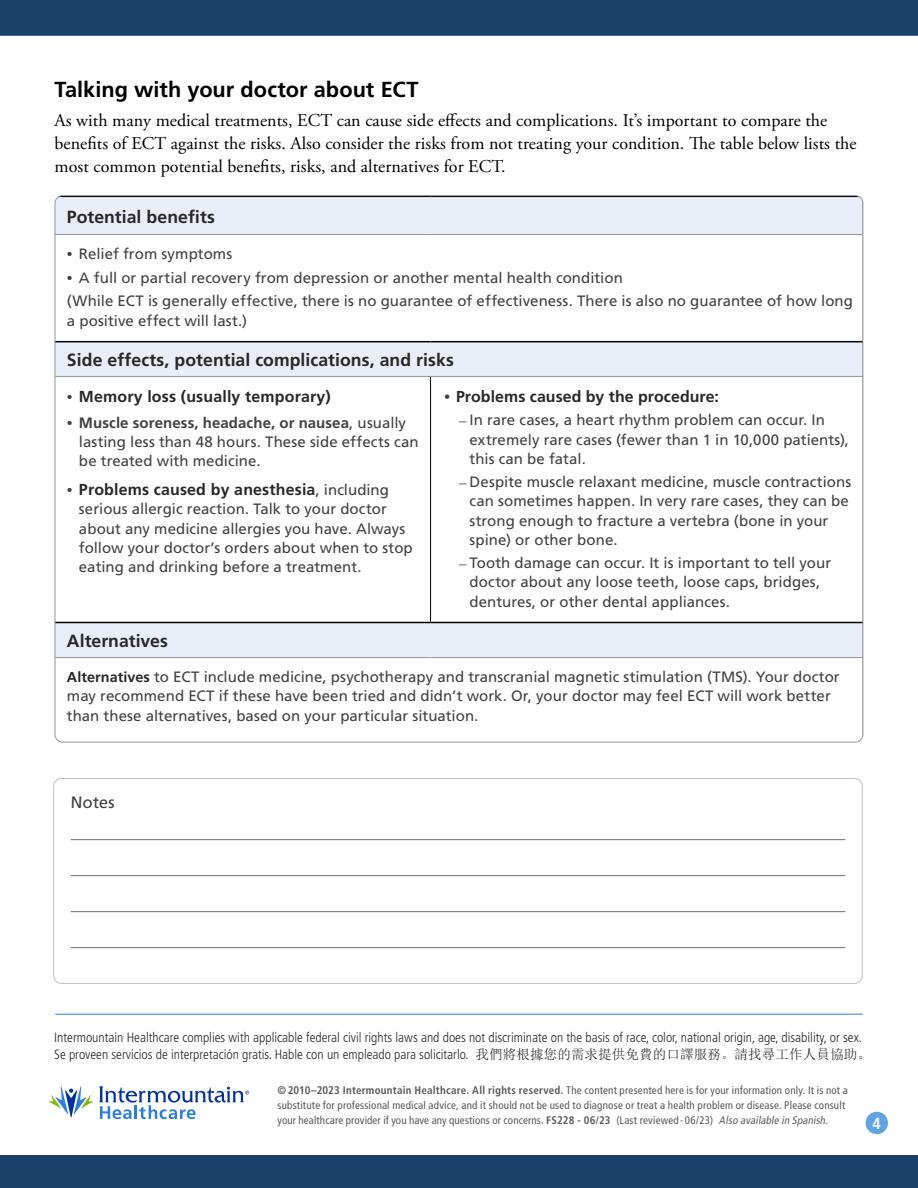
<style>
.page{position:relative;width:918px;height:1188px;background:#fff}
.page>*{position:absolute;margin:0;border:0;box-sizing:border-box;transform-origin:0 0}
.Level_1__h2{font:700 21.75px "Frutiger LT Std";color:#000}
.Main__p{font:18px/23.2px "Adobe Garamond Pro";color:#000}
.t1{font:700 17.7px "Frutiger LT Std";letter-spacing:.005em;color:#292829}
.Main_table{font:16.5px "Frutiger LT Std";color:#414042}
.t2{font:700 condensed 16.2px "Frutiger LT Std";color:#fff}
.t3{font:700 15.9px "Frutiger LT Std";letter-spacing:.01em;color:#292829}
.t4{font:15px/19.2px "Frutiger LT Std";letter-spacing:.005em;color:#414042}
.t5{font:300 condensed 13.5px/16.5px "Frutiger LT Std";color:#292829}
.Footer___h6{font:condensed 10.95px/15px "Frutiger LT Std";letter-spacing:.015em;color:#58595b}
.s1{font-family:"Adobe Garamond Pro"}
.s2{font-family:"Adobe Garamond Pro";font-weight:400;font-size:15px;color:#414042}
.s3{font-weight:700}
.s4{font-weight:400;font-size:15px;color:#414042}
.s5{font-family:"Adobe Garamond Pro";font-weight:400;color:#414042}
.s6{font-weight:700;font-size:14.4px;color:#292829}
.s7{font-family:"Sim Sun";font-weight:400;font-stretch:normal}
.s8{font-style:italic;color:#5d5d60}
</style>
<div class="page">
<div style="left:866px;top:1112px;width:22px;height:22px;background:#61a4e4;border-radius:50%"></div>
<div style="left:0;top:0;width:918px;height:35px;background:#1a3e67"></div>
<div style="left:0;top:1156px;width:918px;height:32px;background:#1a3e67"></div>
<hr style="left:55px;top:1014px;width:808px;height:1px;background:#6baae6">
<svg style="left:49px;top:1086px;width:44px;height:31px"></svg>
<svg style="left:99px;top:1086px;width:150px;height:33px"></svg>
<hr style="left:71px;top:839px;width:774px;height:1px;background:#6d6e71">
<hr style="left:71px;top:875px;width:774px;height:1px;background:#6d6e71">
<hr style="left:71px;top:911px;width:774px;height:1px;background:#6d6e71">
<hr style="left:71px;top:947px;width:774px;height:1px;background:#6d6e71">
<div style="left:53px;top:778px;width:810px;height:206px;border:1px solid #bcbec0;border-radius:8px"></div>
<svg style="left:55px;top:197px;width:808px;height:460px"></svg>
<hr style="left:55px;top:196px;width:376px;height:1px;background:#000">
<hr style="left:431px;top:196px;width:432px;height:1px;background:#000">
<hr style="left:430px;top:377px;width:1px;height:245px;background:#000">
<hr style="left:863px;top:376px;width:1px;height:246px;background:#000">
<hr style="left:863px;top:658px;width:1px;height:84px;background:#000">
<hr style="left:863px;top:623px;width:1px;height:34px;background:#0033a1">
<hr style="left:863px;top:197px;width:1px;height:37px;background:#000">
<hr style="left:863px;top:234px;width:1px;height:108px;background:#000">
<hr style="left:863px;top:342px;width:1px;height:34px;background:#000">
<hr style="left:55px;top:341px;width:376px;height:1px;background:#000">
<hr style="left:431px;top:341px;width:432px;height:1px;background:#000">
<hr style="left:55px;top:622px;width:376px;height:1px;background:#000">
<hr style="left:431px;top:622px;width:432px;height:1px;background:#000">
<hr style="left:55px;top:234px;width:376px;height:1px;background:#939598">
<hr style="left:431px;top:234px;width:432px;height:1px;background:#939598">
<hr style="left:55px;top:376px;width:376px;height:1px;background:#939598">
<hr style="left:431px;top:376px;width:432px;height:1px;background:#939598">
<hr style="left:55px;top:657px;width:376px;height:1px;background:#939598">
<hr style="left:431px;top:657px;width:432px;height:1px;background:#939598">
<p class="Level_1__h2" style="left:55px;top:77px;width:366px">Talking with your doctor about ECT</p>
<p class="Main__p" style="left:55px;top:109px;width:804px">As with many medical treatments, ECT can cause side effects and complications. It’s important to compare the benefits of ECT against the risks. Also consider the risks from not treating your condition. The table below lists the most common potential benefits, risks, and alternatives for ECT.</p>
<p class="t1" style="left:67px;top:206px;width:149px">Potential benefits</p>
<p class="t4" style="left:67px;top:244px;width:167px"><span class="s1">•</span> Relief from symptoms</p>
<p class="t4" style="left:67px;top:266px;width:788px;line-height:23.7px"><span class="s1">•</span> A full or partial recovery from depression or another mental health condition<br>(While ECT is generally effective, there is no guarantee of effectiveness. There is also no guarantee of how long</p>
<p class="t4" style="left:67px;top:311px;width:182px">a positive effect will last.)</p>
<p class="t1" style="left:67px;top:349px;width:388px">Side effects, potential complications, and risks</p>
<p class="t3" style="left:67px;top:387px;width:265px"><span class="s2">•</span> Memory loss (usually temporary)</p>
<p class="t4" style="left:79px;top:413px;width:341px;text-indent:-12px"><span class="s1">•</span> <span class="s3">Muscle soreness, headache, or nausea</span>, usually lasting less than 48 hours. These side effects can be treated with medicine.</p>
<p class="t3" style="left:67px;top:480px;width:324px"><span class="s2">•</span> Problems caused by anesthesia<span class="s4">, including</span></p>
<p class="t4" style="left:79px;top:500px;width:335px">serious allergic reaction. Talk to your doctor about any medicine allergies you have. Always follow your doctor’s orders about when to stop eating and drinking before a treatment.</p>
<p class="t3" style="left:444px;top:387px;width:276px"><span class="s5">•</span> Problems caused by the procedure:</p>
<p class="t4" style="left:470px;top:411px;width:381px;text-indent:-10px"><span class="s1">–</span> In rare cases, a heart rhythm problem can occur. In extremely rare cases (fewer than 1 in 10,000 patients), this can be fatal.</p>
<p class="t4" style="left:470px;top:473px;width:383px;text-indent:-10px"><span class="s1">–</span> Despite muscle relaxant medicine, muscle contractions can sometimes happen. In very rare cases, they can be strong enough to fracture a vertebra (bone in your spine) or other bone.</p>
<p class="t4" style="left:470px;top:554px;width:363px;text-indent:-10px"><span class="s1">–</span> Tooth damage can occur. It is important to tell your doctor about any loose teeth, loose caps, bridges, dentures, or other dental appliances.</p>
<p class="t1" style="left:67px;top:630px;width:102px">Alternatives</p>
<p class="t4" style="left:67px;top:668px;width:774px"><span class="s6">Alternatives</span> to ECT include medicine, psychotherapy and transcranial magnetic stimulation (TMS). Your doctor may recommend ECT if these have been tried and didn’t work. Or, your doctor may feel ECT will work better than these alternatives, based on your particular situation.</p>
<p class="Main_table" style="left:71px;top:792px;width:46px">Notes</p>
<p class="t5" style="left:54px;top:1029px;width:818px">Intermountain Healthcare complies with applicable federal civil rights laws and does not discriminate on the basis of race, color, national origin, age, disability, or sex.<br>Se proveen servicios de interpretación gratis. Hable con un empleado para solicitarlo. <span class="s7">我們將根據您的需求提供免費的口譯服務。請找尋工作人員協助。</span></p>
<p class="Footer___h6" style="left:278px;top:1083px;width:572px"><span class="s3">©2010–2023 Intermountain Healthcare. All rights reserved.</span> The content presented here is for your information only. It is not a substitute for professional medical advice, and it should not be used to diagnose or treat a health problem or disease. Please consult your healthcare provider if you have any questions or concerns. <span class="s3">FS228 - 06/23</span> (Last reviewed - 06/23) <span class="s8">Also available in Spanish.</span></p>
<p class="t2" style="left:873px;top:1113px;width:10px">4</p>
</div>
